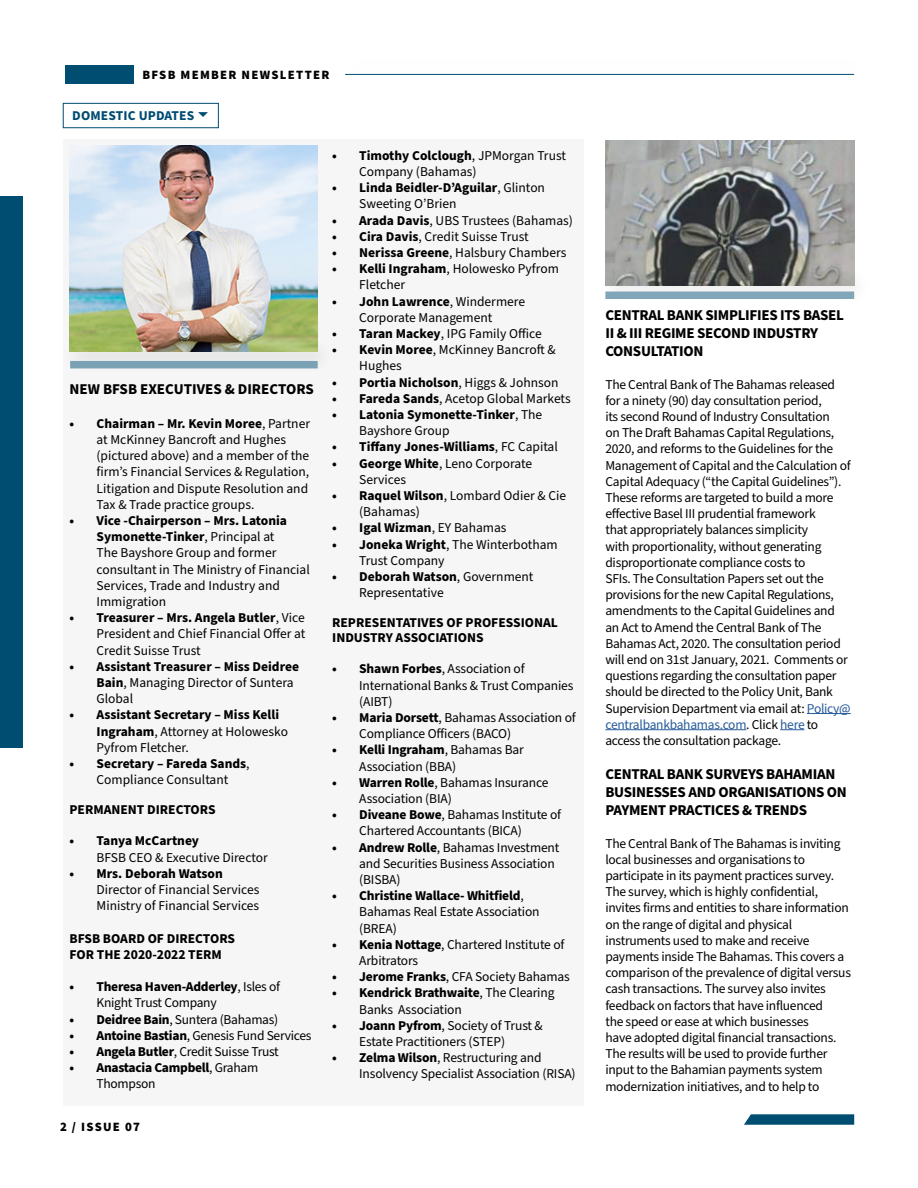
<style>
.page{position:relative;width:918px;height:1188px;background:#fff}
.page>*{position:absolute;margin:0;border:0;box-sizing:border-box;transform-origin:0 0}
.t1{font:700 15px/18px "Source Sans Pro";letter-spacing:-.02em;color:#000}
.t2{font:700 15px "Source Sans Pro";color:#000}
.t3{font:13.5px/16.2px "Source Sans Pro";letter-spacing:-.02em;color:#000}
.t4{font:13.5px/16.2px "Source Sans Pro";color:#000}
.t5{font:700 13.5px/16.2px "Source Sans Pro";color:#000}
.t6{font:700 13.5px/16.2px "Source Sans Pro";letter-spacing:-.02em;color:#000}
.t7{font:700 13.5px "Source Sans Pro";letter-spacing:.01em;color:#004d72}
.t8{font:900 12.75px "Source Sans Pro";letter-spacing:.1em;color:#000}
.s1{font-weight:700}
.s2{font-weight:400}
.s3{color:#275b9b}
</style>
<div class="page">
<hr style="left:345px;top:74px;width:509px;height:1px;background:#004d72">
<svg style="left:744px;top:1114px;width:110px;height:11px"></svg>
<div style="left:63px;top:103px;width:156px;height:25px;border:1px solid #004d72"></div>
<div style="left:65px;top:65px;width:68px;height:19px;background:#004d72"></div>
<div style="left:0;top:196px;width:22px;height:551px;background:#004d72"></div>
<hr style="left:807px;top:713px;width:44px;height:1px;background:#275b9b">
<hr style="left:605px;top:729px;width:141px;height:1px;background:#275b9b">
<svg style="left:780px;top:729px;width:24px;height:1px"></svg>
<div style="left:63px;top:139px;width:521px;height:967px;background:#f6f6f6"></div>
<img style="left:605px;top:140px;width:249px;height:127px">
<div style="left:595px;top:267px;width:279px;height:38px;background:#000;opacity:.28"></div>
<div style="left:605px;top:292px;width:249px;height:7px;background:#80a6b8"></div>
<div style="left:60px;top:337px;width:277px;height:38px;background:#000;opacity:.28"></div>
<div style="left:70px;top:361px;width:248px;height:7px;background:#7ba1b4"></div>
<img style="left:70px;top:146px;width:248px;height:206px">
<p class="t8" style="left:143px;top:66px;width:188px">BFSB MEMBER NEWSLETTER</p>
<p class="t7" style="left:72px;top:106px;width:124px">DOMESTIC UPDATES</p>
<p class="t2" style="left:70px;top:378px;width:246px">NEW BFSB EXECUTIVES &amp; DIRECTORS</p>
<p class="t4" style="left:97px;top:416px;width:215px;text-indent:-27px"><span class="s1">• Chairman – Mr. Kevin Moree</span>, Partner at McKinney Bancroft and Hughes (pictured above) and a member of the firm’s Financial Services &amp; Regulation, Litigation and Dispute Resolution and Tax &amp; Trade practice groups.</p>
<p class="t4" style="left:97px;top:513px;width:215px;text-indent:-27px"><span class="s1">• Vice -Chairperson – Mrs. Latonia<br>Symonette-Tinker</span>, Principal at<br>The Bayshore Group and former consultant in The Ministry of Financial<br>Services, Trade and Industry and<br>Immigration</p>
<p class="t3" style="left:97px;top:610px;width:210px;text-align:justify;text-indent:-27px"><span class="s1">• Treasurer – Mrs. Angela Butler</span>, Vice President and Chief Financial Offer at Credit Suisse Trust</p>
<p class="t5" style="left:97px;top:659px;width:204px;text-indent:-27px">• Assistant Treasurer – Miss Deidree<br>Bain<span class="s2">, Managing Director of Suntera<br>Global</span></p>
<p class="t5" style="left:97px;top:707px;width:193px;text-indent:-27px">• Assistant Secretary – Miss Kelli<br>Ingraham<span class="s2">, Attorney at Holowesko<br>Pyfrom Fletcher.</span></p>
<p class="t5" style="left:70px;top:756px;width:182px;text-align:center">• Secretary – Fareda Sands<span class="s2">,<br>Compliance Consultant</span></p>
<p class="t5" style="left:70px;top:802px;width:148px">PERMANENT DIRECTORS</p>
<p class="t5" style="left:70px;top:833px;width:131px">• Tanya McCartney</p>
<p class="t4" style="left:97px;top:849px;width:173px">BFSB CEO &amp; Executive Director</p>
<p class="t5" style="left:70px;top:866px;width:155px">• Mrs. Deborah Watson</p>
<p class="t4" style="left:97px;top:882px;width:164px">Director of Financial Services<br>Ministry of Financial Services</p>
<p class="t5" style="left:70px;top:930px;width:167px">BFSB BOARD OF DIRECTORS<br>FOR THE 2020-2022 TERM</p>
<p class="t3" style="left:97px;top:979px;width:185px;text-indent:-27px"><span class="s1">• Theresa Haven-Adderley</span>, Isles of<br>Knight Trust Company</p>
<p class="t3" style="left:70px;top:1011px;width:210px"><span class="s1">• Deidree Bain</span>, Suntera (Bahamas)</p>
<p class="t3" style="left:70px;top:1028px;width:244px"><span class="s1">• Antoine Bastian</span>, Genesis Fund Services</p>
<p class="t3" style="left:70px;top:1044px;width:211px"><span class="s1">• Angela Butler</span>, Credit Suisse Trust</p>
<p class="t6" style="left:97px;top:1060px;width:163px;text-indent:-27px">• Anastacia Campbell<span class="s2">, Graham<br>Thompson</span></p>
<p class="t8" style="left:60px;top:1118px;width:82px">2 / ISSUE 07</p>
<p class="t4" style="left:359px;top:148px;width:208px;text-indent:-27px"><span class="s1">• Timothy Colclough</span>, JPMorgan Trust<br>Company (Bahamas)</p>
<p class="t5" style="left:359px;top:180px;width:187px;text-indent:-27px">• Linda Beidler-D’Aguilar<span class="s2">, Glinton<br>Sweeting O’Brien</span></p>
<p class="t4" style="left:332px;top:213px;width:242px"><span class="s1">• Arada Davis</span>, UBS Trustees (Bahamas)</p>
<p class="t4" style="left:332px;top:229px;width:198px"><span class="s1">• Cira Davis</span>, Credit Suisse Trust</p>
<p class="t4" style="left:332px;top:245px;width:236px"><span class="s1">• Nerissa Greene</span>, Halsbury Chambers</p>
<p class="t4" style="left:359px;top:261px;width:201px;text-indent:-27px"><span class="s1">• Kelli Ingraham</span>, Holowesko Pyfrom<br>Fletcher</p>
<p class="t4" style="left:332px;top:294px;width:194px;text-align:center"><span class="s1">• John Lawrence</span>, Windermere<br>Corporate Management</p>
<p class="t4" style="left:332px;top:326px;width:211px"><span class="s1">• Taran Mackey</span>, IPG Family Office</p>
<p class="t4" style="left:359px;top:342px;width:198px;text-indent:-27px"><span class="s1">• Kevin Moree</span>, McKinney Bancroft &amp;<br>Hughes</p>
<p class="t5" style="left:332px;top:374px;width:228px">• Portia Nicholson<span class="s2">, Higgs &amp; Johnson</span></p>
<p class="t4" style="left:332px;top:391px;width:240px"><span class="s1">• Fareda Sands</span>, Acetop Global Markets</p>
<p class="t5" style="left:359px;top:407px;width:185px;text-indent:-27px">• Latonia Symonette-Tinker<span class="s2">, The<br>Bayshore Group</span></p>
<p class="t5" style="left:332px;top:439px;width:227px">• Tiffany Jones-Williams<span class="s2">, FC Capital</span></p>
<p class="t4" style="left:359px;top:456px;width:174px;text-indent:-27px"><span class="s1">• George White</span>, Leno Corporate<br>Services</p>
<p class="t4" style="left:359px;top:488px;width:208px;text-indent:-27px"><span class="s1">• Raquel Wilson</span>, Lombard Odier &amp; Cie (Bahamas)</p>
<p class="t5" style="left:332px;top:520px;width:176px">• Igal Wizman<span class="s2">, EY Bahamas</span></p>
<p class="t4" style="left:359px;top:537px;width:200px;text-indent:-27px"><span class="s1">• Joneka Wright</span>, The Winterbotham<br>Trust Company</p>
<p class="t4" style="left:359px;top:569px;width:176px;text-indent:-27px"><span class="s1">• Deborah Watson</span>, Government<br>Representative</p>
<p class="t5" style="left:332px;top:616px;width:227px;line-height:15px">REPRESENTATIVES OF PROFESSIONAL<br>INDUSTRY ASSOCIATIONS</p>
<p class="t3" style="left:359px;top:661px;width:216px;text-indent:-27px"><span class="s1">• Shawn Forbes</span>, Association of<br>International Banks &amp; Trust Companies (AIBT)</p>
<p class="t3" style="left:359px;top:710px;width:218px;text-indent:-27px"><span class="s1">• Maria Dorsett</span>, Bahamas Association of<br>Compliance Officers (BACO)</p>
<p class="t3" style="left:359px;top:742px;width:166px;text-indent:-27px"><span class="s1">• Kelli Ingraham</span>, Bahamas Bar<br>Association (BBA)</p>
<p class="t3" style="left:359px;top:775px;width:191px;text-indent:-27px"><span class="s1">• Warren Rolle</span>, Bahamas Insurance<br>Association (BIA)</p>
<p class="t3" style="left:359px;top:807px;width:204px;text-indent:-27px"><span class="s1">• Diveane Bowe</span>, Bahamas Institute of<br>Chartered Accountants (BICA)</p>
<p class="t3" style="left:359px;top:840px;width:202px;text-indent:-27px"><span class="s1">• Andrew Rolle</span>, Bahamas Investment and Securities Business Association (BISBA)</p>
<p class="t3" style="left:359px;top:888px;width:182px;text-indent:-27px"><span class="s1">• Christine Wallace- Whitfield</span>,<br>Bahamas Real Estate Association (BREA)</p>
<p class="t3" style="left:359px;top:937px;width:207px;text-indent:-27px"><span class="s1">• Kenia Nottage</span>, Chartered Institute of<br>Arbitrators</p>
<p class="t3" style="left:332px;top:969px;width:239px"><span class="s1">• Jerome Franks</span>, CFA Society Bahamas</p>
<p class="t3" style="left:359px;top:985px;width:197px;text-indent:-27px"><span class="s1">• Kendrick Brathwaite</span>, The Clearing<br>Banks Association</p>
<p class="t3" style="left:359px;top:1018px;width:185px;text-indent:-27px"><span class="s1">• Joann Pyfrom</span>, Society of Trust &amp;<br>Estate Practitioners (STEP)</p>
<p class="t3" style="left:359px;top:1050px;width:218px;text-indent:-27px"><span class="s1">• Zelma Wilson</span>, Restructuring and<br>Insolvency Specialist Association (RISA)</p>
<p class="t1" style="left:605px;top:307px;width:240px">CENTRAL BANK SIMPLIFIES ITS BASEL<br>II &amp; III REGIME SECOND INDUSTRY<br>CONSULTATION</p>
<p class="t3" style="left:605px;top:376px;width:247px">The Central Bank of The Bahamas released for a ninety (90) day consultation period,<br>its second Round of Industry Consultation<br>on The Draft Bahamas Capital Regulations, 2020, and reforms to the Guidelines for the Management of Capital and the Calculation of Capital Adequacy (“the Capital Guidelines”).<br>These reforms are targeted to build a more effective Basel III prudential framework<br>that appropriately balances simplicity<br>with proportionality, without generating disproportionate compliance costs to<br>SFIs. The Consultation Papers set out the provisions for the new Capital Regulations, amendments to the Capital Guidelines and an Act to Amend the Central Bank of The Bahamas Act, 2020. The consultation period will end on 31st January, 2021. Comments or questions regarding the consultation paper should be directed to the Policy Unit, Bank Supervision Department via email at: <span class="s3">Policy@ centralbankbahamas.com</span>. Click <span class="s3">here</span> to access the consultation package.</p>
<p class="t1" style="left:605px;top:766px;width:243px">CENTRAL BANK SURVEYS BAHAMIAN<br>BUSINESSES AND ORGANISATIONS ON<br>PAYMENT PRACTICES &amp; TRENDS</p>
<p class="t3" style="left:605px;top:835px;width:247px">The Central Bank of The Bahamas is inviting local businesses and organisations to participate in its payment practices survey.<br>The survey, which is highly confidential, invites firms and entities to share information on the range of digital and physical instruments used to make and receive payments inside The Bahamas. This covers a comparison of the prevalence of digital versus cash transactions. The survey also invites feedback on factors that have influenced<br>the speed or ease at which businesses<br>have adopted digital financial transactions.<br>The results will be used to provide further input to the Bahamian payments system modernization initiatives, and to help to</p>
</div>
